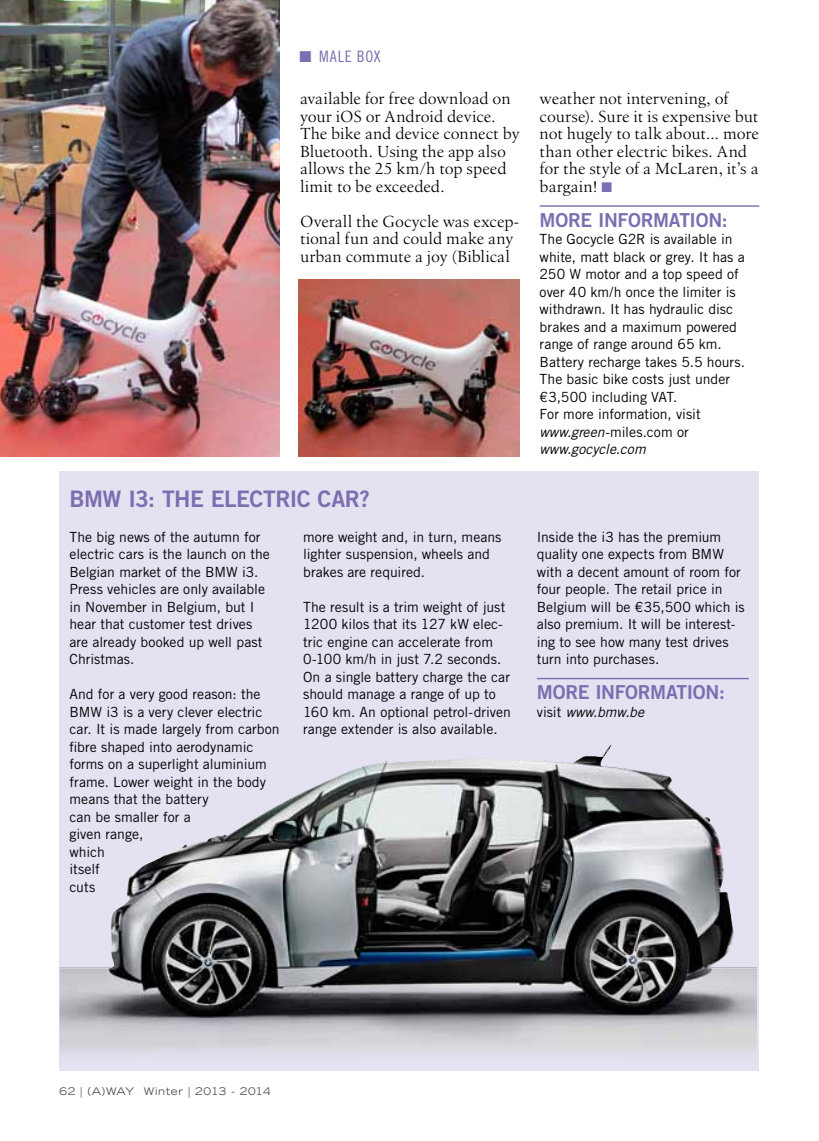
<style>
.page{position:relative;width:819px;height:1141px;background:#fff}
.page>*{position:absolute;margin:0;border:0;box-sizing:border-box;transform-origin:0 0}
.t1{font:22.75px "Trade Gothic LT Bold Two";letter-spacing:-.025em;color:#7c6eb0}
.t2{font:19.25px "Trade Gothic LT Bold Two";letter-spacing:-.02em;color:#7c6eb0}
.t3{font:16.62px/17.5px "Birka";letter-spacing:.005em;color:#000}
.t4{font:15.75px "Trade Gothic LT Cond Eighteen";letter-spacing:.06em;color:#7c6eb0}
.t5{font:14px/17.5px "Trade Gothic LT";color:#000}
.t6{font:italic 14px "Trade Gothic LT";color:#000}
.t7{font:expanded 10.5px "Trade Gothic LT";letter-spacing:.055em;color:#575756}
.s1{color:#7c6eb0}
.s2{font-style:italic}
.s3{font-style:normal}
</style>
<div class="page">
<div style="left:60px;top:472px;width:699px;height:599px;background:#e4e1f1"></div>
<hr style="left:537px;top:678px;width:211px;height:1px;background:#7c6eb0">
<img style="left:60px;top:745px;width:696px;height:309px">
<hr style="left:539px;top:205px;width:220px;height:2px;background:#7c6eb0">
<img style="left:0;top:0;width:279px;height:457px">
<img style="left:299px;top:279px;width:220px;height:178px">
<p class="t4" style="left:299px;top:47px;width:83px">■ MALE BOX</p>
<p class="t3" style="left:300px;top:90px;width:221px">available for free download on your iOS or Android device.<br>The bike and device connect by<br>Bluetooth. Using the app also allows the 25 km/h top speed limit to be exceeded.</p>
<p class="t3" style="left:300px;top:212px;width:221px">Overall the Gocycle was excep&shy;tional fun and could make any urban commute a joy (Biblical</p>
<h1 class="t1" style="left:69px;top:484px;width:302px">BMW I3: THE ELECTRIC CAR?</h1>
<p class="t5" style="left:69px;top:528px;width:202px">The big news of the autumn for electric cars is the launch on the<br>Belgian market of the BMW i3.<br>Press vehicles are only available in November in Belgium, but I hear that customer test drives are already booked up well past<br>Christmas.</p>
<p class="t5" style="left:69px;top:685px;width:212px">And for a very good reason: the<br>BMW i3 is a very clever electric car. It is made largely from carbon fibre shaped into aerodynamic forms on a superlight aluminium frame. Lower weight in the body means that the battery<br>can be smaller for a<br>given range,<br>which<br>itself<br>cuts</p>
<p class="t5" style="left:303px;top:528px;width:200px">more weight and, in turn, means lighter suspension, wheels and brakes are required.</p>
<p class="t5" style="left:303px;top:598px;width:209px">The result is a trim weight of just<br>1200 kilos that its 127 kW elec&shy;tric engine can accelerate from<br>0-100 km/h in just 7.2 seconds.<br>On a single battery charge the car should manage a range of up to<br>160 km. An optional petrol-driven range extender is also available.</p>
<p class="t3" style="left:539px;top:90px;width:221px">weather not intervening, of course). Sure it is expensive but not hugely to talk about… more than other electric bikes. And for the style of a McLaren, it’s a bargain! <span class="s1">■</span></p>
<h2 class="t2" style="left:539px;top:208px;width:29px">MORE</h2>
<h2 class="t2" style="left:598px;top:208px;width:12px">INFOR</h2>
<h2 class="t2" style="left:653px;top:208px;width:28px">MATION</h2>
<h2 class="t2" style="left:721px;top:208px;width:7px">:</h2>
<p class="t5" style="left:539px;top:230px;width:207px">The Gocycle G2R is available in white, matt black or grey. It has a<br>250 W motor and a top speed of over 40 km/h once the limiter is withdrawn. It has hydraulic disc brakes and a maximum powered range of range around 65 km.<br>Battery recharge takes 5.5 hours.<br>The basic bike costs just under €3,500 including VAT.<br>For more information, visit <span class="s2">www.green</span>-miles.com or <span class="s2">www.gocycle.com</span></p>
<p class="t5" style="left:537px;top:528px;width:209px">Inside the i3 has the premium quality one expects from BMW with a decent amount of room for four people. The retail price in<br>Belgium will be €35,500 which is also premium. It will be interest&shy;ing to see how many test drives turn into purchases.</p>
<h2 class="t2" style="left:537px;top:680px;width:189px">MORE INFORMATION:</h2>
<p class="t6" style="left:537px;top:703px;width:109px"><span class="s3">visit</span> www.bmw.be</p>
<p class="t7" style="left:60px;top:1084px;width:213px">62 | (A)WAY Winter | 2013 - 2014</p>
</div>
